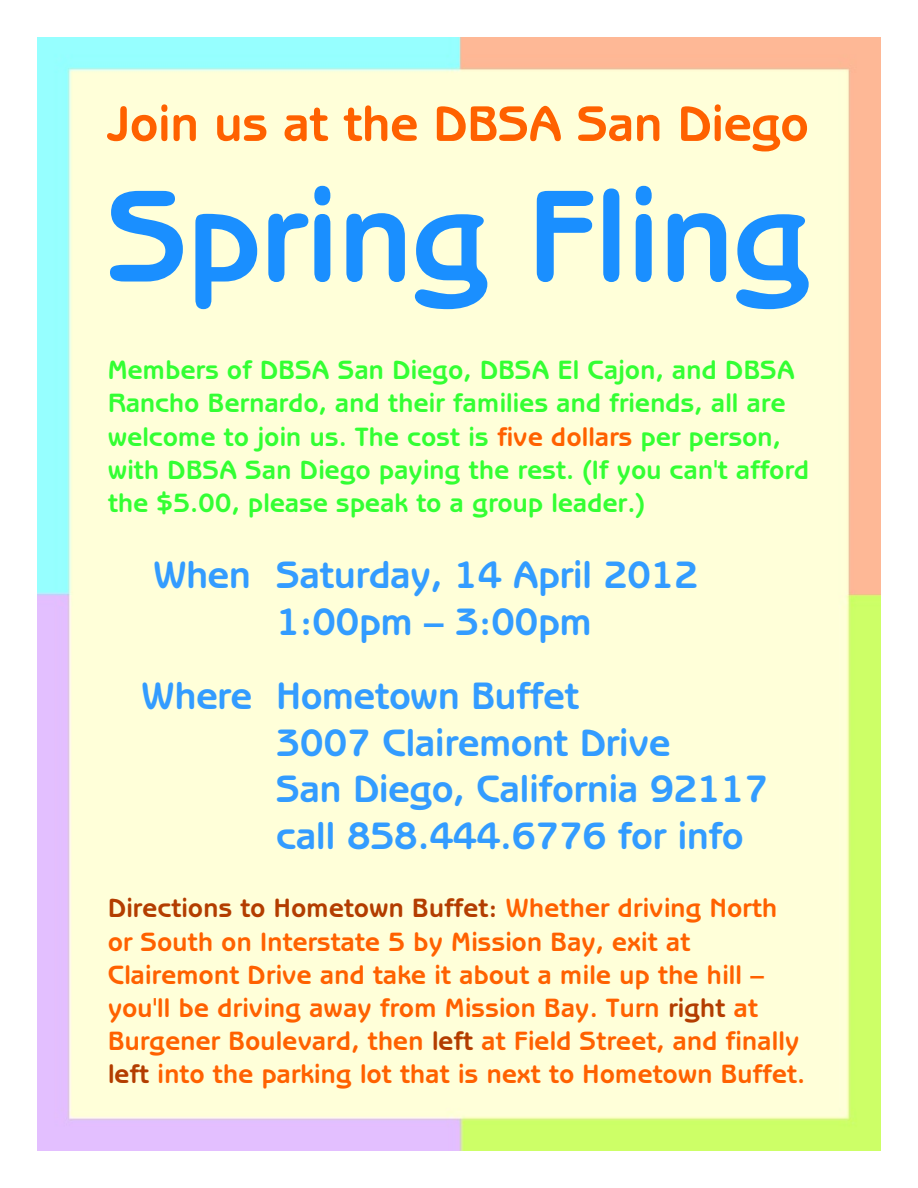
<style>
.page{position:relative;width:918px;height:1188px;background:#fff}
.page>*{position:absolute;margin:0;border:0;box-sizing:border-box;transform-origin:0 0}
.t1{font:700 133.5px "Benguiat Gothic IT Cby BT";color:#1a8fff}
.t2{font:700 51px "Benguiat Gothic IT Cby BT";color:#ff6100}
.t3{font:700 39px/46.8px "Benguiat Gothic IT Cby BT";color:#339cff;text-align:center}
.t4{font:700 27px/33.2px "Benguiat Gothic IT Cby BT";letter-spacing:.015em;color:#ff6100}
.t5{font:700 27px/33.2px "Benguiat Gothic IT Cby BT";letter-spacing:.015em;color:#3f3}
.s1{color:#ff6100}
.s2{color:#b33d00}
</style>
<div class="page">
<img style="left:38px;top:38px;width:842px;height:1112px">
<h2 class="t2" style="left:108px;top:102px;width:702px">Join us at the DBSA San Diego</h2>
<h1 class="t1" style="left:108px;top:180px;width:704px">Spring Fling</h1>
<p class="t5" style="left:108px;top:356px;width:703px">Members of DBSA San Diego, DBSA El Cajon, and DBSA Rancho Bernardo, and their families and friends, all are welcome to join us. The cost is <span class="s1">five dollars</span> per person, with DBSA San Diego paying the rest. (If you can't afford the $5.00, please speak to a group leader.)</p>
<h3 class="t3" style="left:153px;top:555px;width:546px">When Saturday, 14 April 2012<br>1:00pm – 3:00pm</h3>
<h3 class="t3" style="left:277px;top:675px;width:493px;text-align:left;text-indent:-135px">Where Hometown Buffet<br>3007 Clairemont Drive<br>San Diego, California 92117 call 858.444.6776 for info</h3>
<p class="t4" style="left:108px;top:894px;width:699px"><span class="s2">Directions to Hometown Buffet:</span> Whether driving North or South on Interstate 5 by Mission Bay, exit at Clairemont Drive and take it about a mile up the hill – you'll be driving away from Mission Bay. Turn <span class="s2">right</span> at Burgener Boulevard, then <span class="s2">left</span> at Field Street, and finally <span class="s2">left</span> into the parking lot that is next to Hometown Buffet.</p>
</div>
